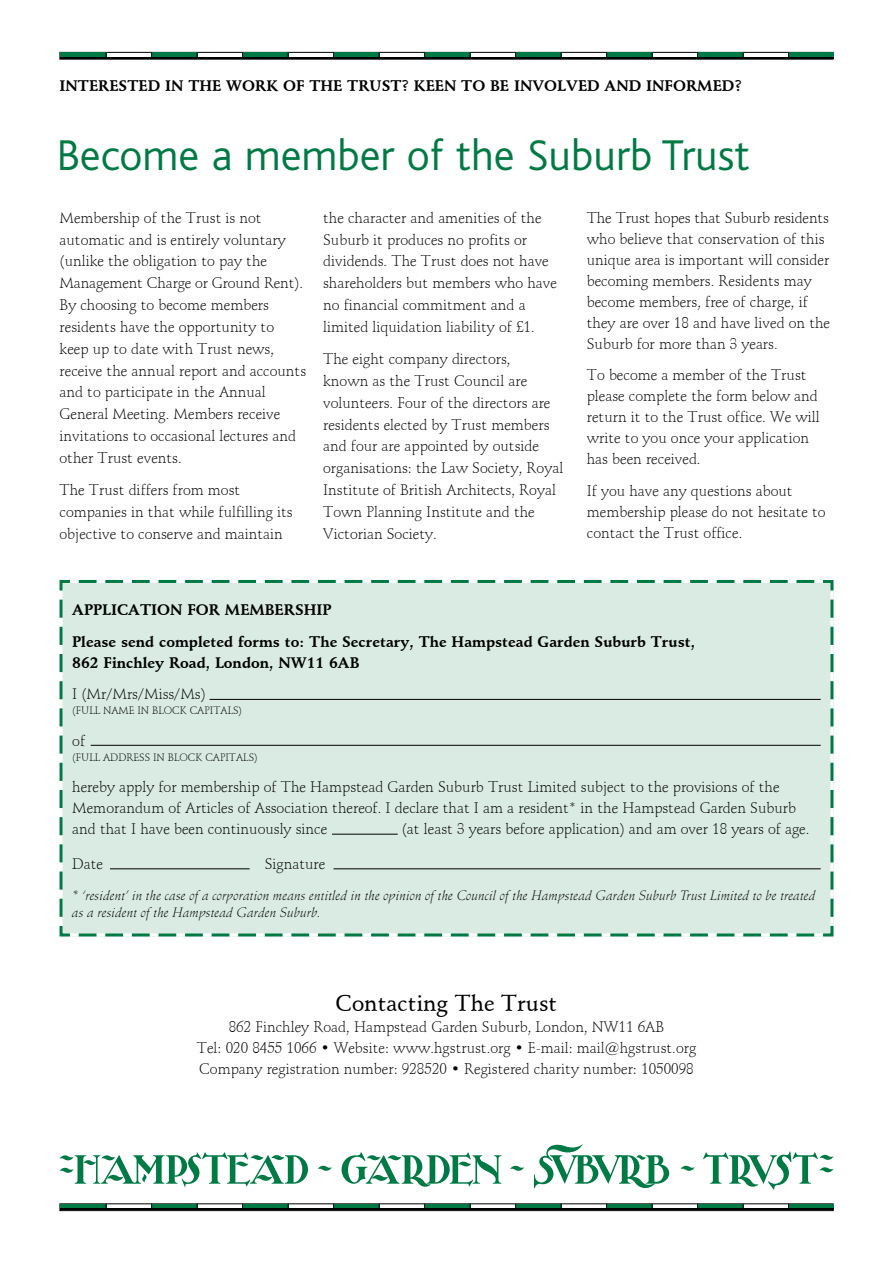
<style>
.page{position:relative;width:893px;height:1263px;background:#fff}
.page>*{position:absolute;margin:0;border:0;box-sizing:border-box;transform-origin:0 0}
.t1{font:300 45px "Bliss";color:#007a45}
.t2{font:22.5px "Schneidler BT Medium";color:#000}
.t3{font:15px/21.8px "Schneidler BT Light";color:#000}
.t4{font:15px/31.5px "Schneidler BT Bold";color:#000}
.t5{font:italic 300 13.5px/16.5px "Schneidler BT";color:#000}
.t6{font:10.5px "Schneidler BT Light";color:#000}
</style>
<div class="page">
<div style="left:60px;top:1203px;width:773px;height:8px;border:1px solid #000"></div>
<div style="left:60px;top:52px;width:773px;height:8px;border:1px solid #000"></div>
<div style="left:60px;top:52px;width:46px;height:6px;background:#007a45"></div>
<div style="left:152px;top:52px;width:45px;height:6px;background:#007a45"></div>
<div style="left:243px;top:52px;width:45px;height:6px;background:#007a45"></div>
<div style="left:334px;top:52px;width:45px;height:6px;background:#007a45"></div>
<div style="left:425px;top:52px;width:45px;height:6px;background:#007a45"></div>
<div style="left:516px;top:52px;width:45px;height:6px;background:#007a45"></div>
<div style="left:607px;top:52px;width:45px;height:6px;background:#007a45"></div>
<div style="left:698px;top:52px;width:45px;height:6px;background:#007a45"></div>
<div style="left:789px;top:52px;width:44px;height:6px;background:#007a45"></div>
<hr style="left:60px;top:57px;width:773px;height:2px;background:#000">
<div style="left:60px;top:1204px;width:46px;height:6px;background:#007a45"></div>
<div style="left:152px;top:1204px;width:45px;height:6px;background:#007a45"></div>
<div style="left:243px;top:1204px;width:45px;height:6px;background:#007a45"></div>
<div style="left:334px;top:1204px;width:45px;height:6px;background:#007a45"></div>
<div style="left:425px;top:1204px;width:45px;height:6px;background:#007a45"></div>
<div style="left:516px;top:1204px;width:45px;height:6px;background:#007a45"></div>
<div style="left:607px;top:1204px;width:45px;height:6px;background:#007a45"></div>
<div style="left:698px;top:1204px;width:45px;height:6px;background:#007a45"></div>
<div style="left:789px;top:1204px;width:44px;height:6px;background:#007a45"></div>
<hr style="left:60px;top:1208px;width:773px;height:2px;background:#000">
<svg style="left:510px;top:1166px;width:14px;height:5px"></svg>
<svg style="left:681px;top:1166px;width:14px;height:5px"></svg>
<svg style="left:318px;top:1166px;width:14px;height:5px"></svg>
<svg style="left:60px;top:1152px;width:248px;height:35px"></svg>
<svg style="left:342px;top:1152px;width:159px;height:35px"></svg>
<svg style="left:534px;top:1144px;width:135px;height:44px"></svg>
<svg style="left:703px;top:1152px;width:130px;height:38px"></svg>
<div style="left:59px;top:580px;width:775px;height:357px;background:#d9ebe3"></div>
<hr style="left:210px;top:699px;width:611px;height:1px;background:#000">
<hr style="left:91px;top:745px;width:730px;height:1px;background:#000">
<hr style="left:332px;top:834px;width:66px;height:1px;background:#000">
<hr style="left:110px;top:868px;width:140px;height:1px;background:#000">
<hr style="left:333px;top:868px;width:488px;height:1px;background:#000">
<p class="t4" style="left:60px;top:70px;width:684px">INTERESTED IN THE WORK OF THE TRUST? KEEN TO BE INVOLVED AND INFORMED?</p>
<h1 class="t1" style="left:56px;top:132px;width:695px">Become a member of the Suburb Trust</h1>
<p class="t3" style="left:60px;top:207px;width:248px">Membership of the Trust is not automatic and is entirely voluntary (unlike the obligation to pay the<br>Management Charge or Ground Rent).<br>By choosing to become members residents have the opportunity to keep up to date with Trust news, receive the annual report and accounts and to participate in the Annual<br>General Meeting. Members receive invitations to occasional lectures and other Trust events.</p>
<p class="t3" style="left:60px;top:479px;width:235px">The Trust differs from most companies in that while fulfilling its objective to conserve and maintain</p>
<p class="t3" style="left:323px;top:207px;width:235px">the character and amenities of the Suburb it produces no profits or dividends. The Trust does not have shareholders but members who have no financial commitment and a limited liquidation liability of £1.</p>
<p class="t3" style="left:323px;top:348px;width:242px">The eight company directors,<br>known as the Trust Council are volunteers. Four of the directors are residents elected by Trust members and four are appointed by outside organisations: the Law Society, Royal<br>Institute of British Architects, Royal<br>Town Planning Institute and the<br>Victorian Society.</p>
<p class="t3" style="left:587px;top:207px;width:245px;line-height:21px">The Trust hopes that Suburb residents who believe that conservation of this unique area is important will consider becoming members. Residents may become members, free of charge, if they are over 18 and have lived on the Suburb for more than 3 years.</p>
<p class="t3" style="left:587px;top:365px;width:234px;line-height:21px">To become a member of the Trust please complete the form below and return it to the Trust office. We will write to you once your application has been received.</p>
<p class="t3" style="left:587px;top:480px;width:240px;line-height:21px">If you have any questions about membership please do not hesitate to contact the Trust office.</p>
<p class="t4" style="left:72px;top:594px;width:624px">APPLICATION FOR MEMBERSHIP<br>Please send completed forms to: The Secretary, The Hampstead Garden Suburb Trust,</p>
<p class="t4" style="left:72px;top:647px;width:289px">862 Finchley Road, London, NW11 6AB</p>
<p class="t3" style="left:72px;top:683px;width:135px">I (Mr/Mrs/Miss/Ms)</p>
<p class="t6" style="left:72px;top:704px;width:171px">(FULL NAME IN BLOCK CAPITALS)</p>
<p class="t3" style="left:72px;top:730px;width:14px">of</p>
<p class="t6" style="left:72px;top:751px;width:187px">(FULL ADDRESS IN BLOCK CAPITALS)</p>
<p class="t3" style="left:72px;top:777px;width:725px;line-height:21px">hereby apply for membership of The Hampstead Garden Suburb Trust Limited subject to the provisions of the<br>Memorandum of Articles of Association thereof. I declare that I am a resident* in the Hampstead Garden Suburb and that I have been continuously since</p>
<p class="t3" style="left:402px;top:818px;width:409px">(at least 3 years before application) and am over 18 years of age.</p>
<p class="t3" style="left:72px;top:853px;width:32px">Date</p>
<p class="t3" style="left:265px;top:853px;width:62px">Signature</p>
<p class="t5" style="left:72px;top:887px;width:745px">* ‘resident’ in the case of a corporation means entitled in the opinion of the Council of the Hampstead Garden Suburb Trust Limited to be treated as a resident of the Hampstead Garden Suburb.</p>
<h2 class="t2" style="left:336px;top:990px;width:223px">Contacting The Trust</h2>
<p class="t3" style="left:197px;top:1017px;width:501px;line-height:21px;text-align:center">862 Finchley Road, Hampstead Garden Suburb, London, NW11 6AB<br>Tel: 020 8455 1066 • Website: www.hgstrust.org • E-mail: mail@hgstrust.org<br>Company registration number: 928520 • Registered charity number: 1050098</p>
</div>
